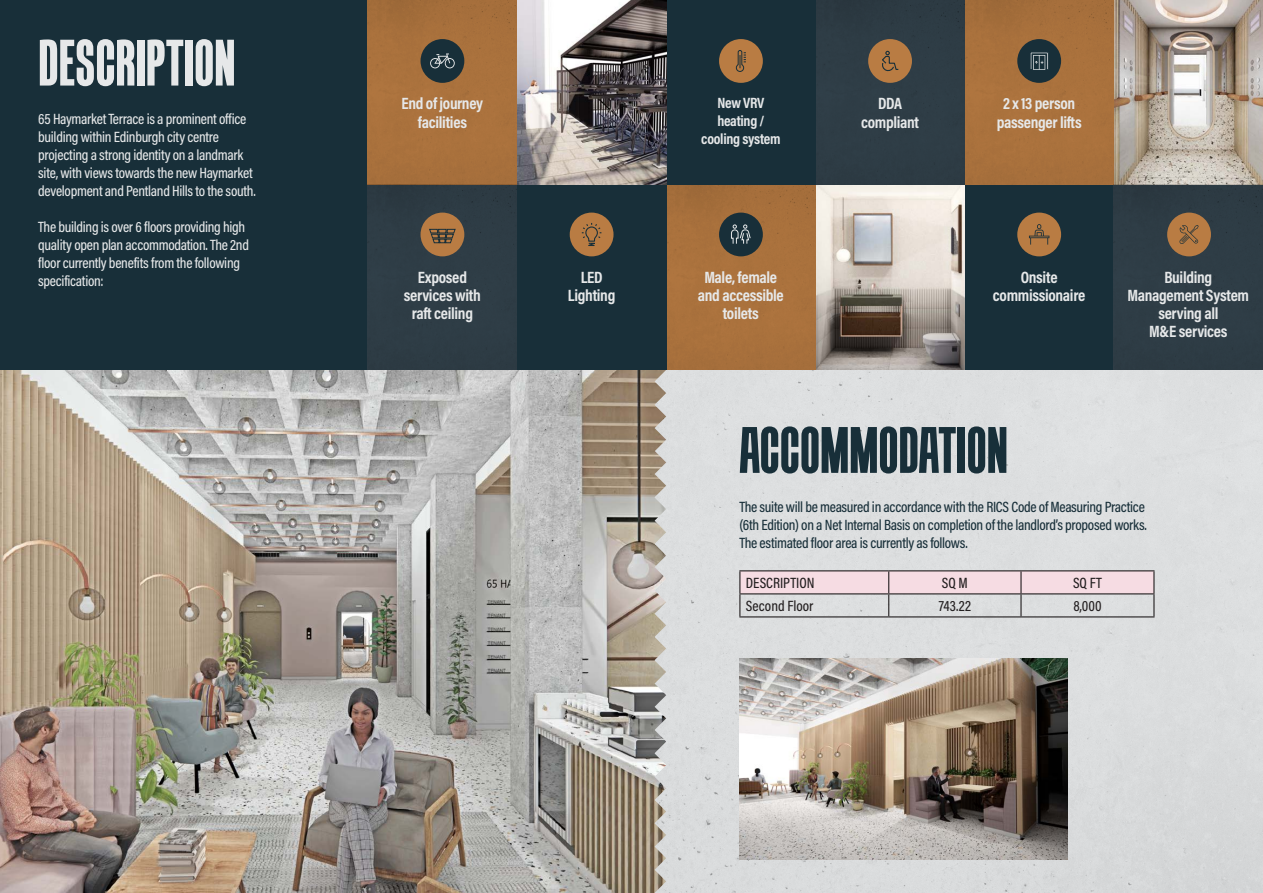
<style>
.page{position:relative;width:1263px;height:893px;background:#fff}
.page>*{position:absolute;margin:0;border:0;box-sizing:border-box;transform-origin:0 0}
.t1{font:700 60px "Tandelle Rg";color:#182f39}
.t2{font:700 60px "Tandelle Rg";color:#e6e8e9}
.t3{font:700 16.5px/18px "Acumin Pro Cond";letter-spacing:-.02em;color:#e6e8e9;text-align:center}
.t4{font:500 15px/18px "Acumin Pro Cond";letter-spacing:-.02em;color:#e6e8e9}
.t5{font:500 15px/18px "Acumin Pro Cond";letter-spacing:-.02em;color:#182f39}
.t6{font:500 15px "Acumin Pro Cond";color:#231f20}
.t7{font:700 15px/18px "Acumin Pro Cond";letter-spacing:-.02em;color:#e6e8e9;text-align:center}
</style>
<div class="page">
<div style="left:666px;top:370px;width:597px;height:523px;background:#dcdedf"></div>
<img style="left:0;top:370px;width:666px;height:523px">
<div style="left:0;top:0;width:368px;height:370px;background:#182f39"></div>
<hr style="left:739px;top:570px;width:150px;height:1px;background:#231f20">
<hr style="left:889px;top:570px;width:132px;height:1px;background:#231f20">
<hr style="left:1021px;top:570px;width:133px;height:1px;background:#231f20">
<svg style="left:739px;top:571px;width:415px;height:45px;background:#e0d4d8"></svg>
<hr style="left:739px;top:616px;width:150px;height:1px;background:#231f20">
<hr style="left:889px;top:616px;width:132px;height:1px;background:#231f20">
<hr style="left:1021px;top:616px;width:133px;height:1px;background:#231f20">
<img style="left:1114px;top:0;width:149px;height:185px">
<div style="left:964px;top:185px;width:150px;height:185px;background:#182f39"></div>
<img style="left:815px;top:185px;width:149px;height:185px">
<div style="left:368px;top:0;width:149px;height:185px;background:#a9713c"></div>
<div style="left:964px;top:0;width:150px;height:185px;background:#a9713c"></div>
<div style="left:666px;top:185px;width:149px;height:185px;background:#a9713c"></div>
<div style="left:368px;top:185px;width:149px;height:185px;background:#2e3c45"></div>
<div style="left:815px;top:0;width:150px;height:185px;background:#2e3c45"></div>
<div style="left:1114px;top:185px;width:149px;height:185px;background:#2e3c45"></div>
<div style="left:517px;top:185px;width:149px;height:185px;background:#182f39"></div>
<div style="left:666px;top:0;width:149px;height:185px;background:#182f39"></div>
<img style="left:517px;top:0;width:149px;height:185px">
<img style="left:739px;top:658px;width:328px;height:202px">
<div style="left:868px;top:39px;width:44px;height:44px;background:#b97c43;border-radius:50%"></div>
<svg style="left:882px;top:50px;width:17px;height:21px"></svg>
<div style="left:1017px;top:39px;width:44px;height:44px;background:#182f39;border-radius:50%"></div>
<svg style="left:1030px;top:52px;width:19px;height:18px"></svg>
<div style="left:719px;top:39px;width:44px;height:44px;background:#b97c43;border-radius:50%"></div>
<svg style="left:736px;top:50px;width:10px;height:22px"></svg>
<div style="left:420px;top:39px;width:44px;height:44px;background:#182f39;border-radius:50%"></div>
<svg style="left:430px;top:53px;width:25px;height:15px"></svg>
<div style="left:719px;top:213px;width:44px;height:43px;background:#182f39;border-radius:50%"></div>
<svg style="left:731px;top:224px;width:20px;height:20px"></svg>
<div style="left:1017px;top:213px;width:44px;height:43px;background:#b97c43;border-radius:50%"></div>
<svg style="left:1029px;top:224px;width:20px;height:21px"></svg>
<div style="left:1167px;top:213px;width:44px;height:43px;background:#b97c43;border-radius:50%"></div>
<div style="left:420px;top:213px;width:44px;height:43px;background:#b97c43;border-radius:50%"></div>
<svg style="left:429px;top:229px;width:27px;height:14px"></svg>
<div style="left:570px;top:213px;width:43px;height:43px;background:#b97c43;border-radius:50%"></div>
<svg style="left:581px;top:223px;width:21px;height:23px"></svg>
<svg style="left:1179px;top:225px;width:19px;height:19px"></svg>
<p class="t2" style="left:38px;top:26px;width:199px">DESCRIPTION</p>
<p class="t4" style="left:38px;top:110px;width:219px">65 Haymarket Terrace is a prominent office building within Edinburgh city centre projecting a strong identity on a landmark site, with views towards the new Haymarket development and Pentland Hills to the south.</p>
<p class="t4" style="left:38px;top:218px;width:212px">The building is over 6 floors providing high quality open plan accommodation. The 2nd floor currently benefits from the following specification:</p>
<p class="t3" style="left:402px;top:94px;width:83px">End of journey facilities</p>
<p class="t3" style="left:404px;top:268px;width:79px">Exposed services with raft ceiling</p>
<p class="t3" style="left:581px;top:268px;width:23px">LED</p>
<p class="t3" style="left:568px;top:286px;width:49px">Lighting</p>
<p class="t7" style="left:701px;top:94px;width:81px">New VRV heating / cooling system</p>
<p class="t3" style="left:861px;top:94px;width:60px">DDA compliant</p>
<p class="t3" style="left:1003px;top:94px;width:74px">2 x 13 person</p>
<p class="t3" style="left:997px;top:112px;width:86px">passenger lifts</p>
<p class="t3" style="left:698px;top:268px;width:88px">Male, female and accessible toilets</p>
<p class="t3" style="left:993px;top:268px;width:94px">Onsite commissionaire</p>
<p class="t3" style="left:1164px;top:268px;width:49px">Building</p>
<p class="t3" style="left:1127px;top:286px;width:123px">Management System serving all<br>M&amp;E services</p>
<p class="t1" style="left:739px;top:414px;width:270px">ACCOMMODATION</p>
<p class="t5" style="left:739px;top:497px;width:409px">The suite will be measured in accordance with the RICS Code of Measuring Practice (6th Edition) on a Net Internal Basis on completion of the landlord’s proposed works.<br>The estimated floor area is currently as follows.</p>
<p class="t6" style="left:746px;top:573px;width:70px">DESCRIPTION</p>
<p class="t6" style="left:942px;top:573px;width:28px">SQ M</p>
<p class="t6" style="left:1073px;top:573px;width:31px">SQ FT</p>
<p class="t6" style="left:746px;top:596px;width:69px">Second Floor</p>
<p class="t6" style="left:939px;top:596px;width:34px">743.22</p>
<p class="t6" style="left:1073px;top:596px;width:30px">8,000</p>
</div>
